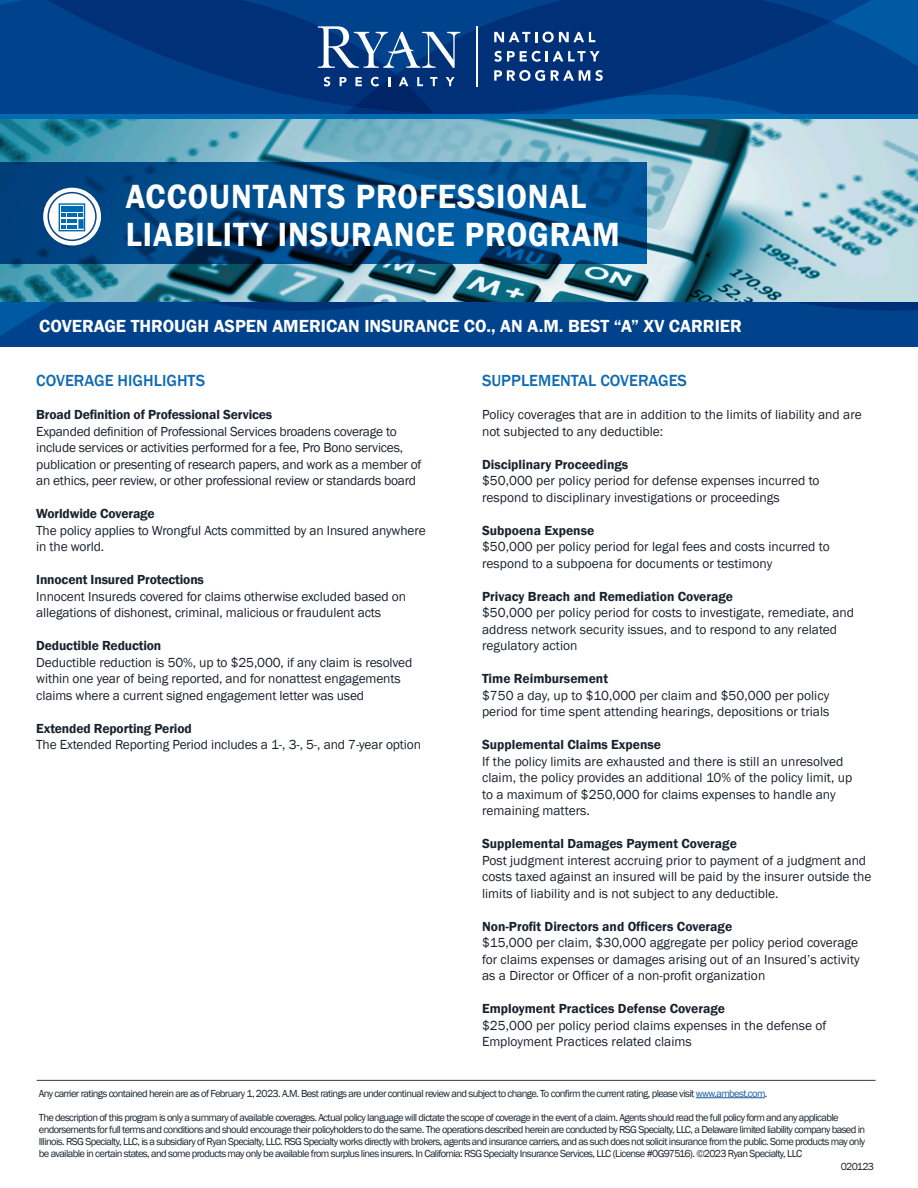
<style>
.page{position:relative;width:918px;height:1188px;background:#fff}
.page>*{position:absolute;margin:0;border:0;box-sizing:border-box;transform-origin:0 0}
.t1{font:600 34.5px/37.5px "Franklin Gothic";letter-spacing:.03em;color:#fff;scale:.93 1}
.t2{font:600 18px "Franklin Gothic";color:#fff}
.t3{font:500 16.5px "Franklin Gothic";color:#0f6ab3}
.t4{font:13.5px/16.5px "Franklin Gothic";color:#1a222d}
.t5{font:600 13.5px "Franklin Gothic";color:#1a222d}
.t6{font:13.5px/16.5px "Franklin Gothic";letter-spacing:-.02em;color:#1a222d}
.t7{font:10.5px/12px "Franklin Gothic";letter-spacing:-.06em;color:#17222c}
.s1{color:#175d9e}
</style>
<div class="page">
<img style="left:0;top:119px;width:918px;height:183px">
<div style="left:0;top:302px;width:918px;height:45px;background:#00428c"></div>
<svg style="left:0;top:163px;width:646px;height:101px;background:#004a87"></svg>
<hr style="left:696px;top:1097px;width:69px;height:1px;background:#175d9e">
<hr style="left:37px;top:1080px;width:839px;height:1px;background:#343a45">
<svg style="left:43px;top:188px;width:58px;height:58px"></svg>
<svg style="left:48px;top:193px;width:48px;height:47px"></svg>
<div style="left:47px;top:192px;width:50px;height:49px;border:2px solid #124888;border-radius:50%"></div>
<svg style="left:59px;top:203px;width:26px;height:28px"></svg>
<svg style="left:0;top:0;width:918px;height:114px;background:#004791"></svg>
<svg style="left:831px;top:21px;width:87px;height:93px;background:#004791"></svg>
<svg style="left:460px;top:0;width:371px;height:114px;background:#003881"></svg>
<div style="left:0;top:114px;width:918px;height:5px;background:#016ab3"></div>
<svg style="left:41px;top:0;width:419px;height:114px;background:#093f85"></svg>
<svg style="left:494px;top:32px;width:43px;height:10px"></svg>
<svg style="left:543px;top:32px;width:52px;height:11px"></svg>
<svg style="left:494px;top:51px;width:106px;height:11px"></svg>
<svg style="left:494px;top:70px;width:51px;height:11px"></svg>
<svg style="left:551px;top:70px;width:52px;height:11px"></svg>
<hr style="left:477px;top:26px;width:1px;height:60px;background:#fff">
<p class="t1" style="left:126px;top:179px;width:533px">ACCOUNTANTS PROFESSIONAL<br>LIABILITY INSURANCE PROGRAM</p>
<p class="t2" style="left:39px;top:315px;width:704px">COVERAGE THROUGH ASPEN AMERICAN INSURANCE CO., AN A.M. BEST “A” XV CARRIER</p>
<p class="t3" style="left:36px;top:371px;width:170px">COVERAGE HIGHLIGHTS</p>
<p class="t5" style="left:36px;top:406px;width:238px">Broad Definition of Professional Services</p>
<p class="t6" style="left:36px;top:423px;width:387px">Expanded definition of Professional Services broadens coverage to include services or activities performed for a fee, Pro Bono services, publication or presenting of research papers, and work as a member of an ethics, peer review, or other professional review or standards board</p>
<p class="t5" style="left:36px;top:505px;width:120px">Worldwide Coverage</p>
<p class="t4" style="left:36px;top:522px;width:391px">The policy applies to Wrongful Acts committed by an Insured anywhere in the world.</p>
<p class="t5" style="left:36px;top:571px;width:169px">Innocent Insured Protections</p>
<p class="t4" style="left:36px;top:588px;width:371px">Innocent Insureds covered for claims otherwise excluded based on allegations of dishonest, criminal, malicious or fraudulent acts</p>
<p class="t5" style="left:36px;top:637px;width:127px">Deductible Reduction</p>
<p class="t4" style="left:36px;top:654px;width:378px">Deductible reduction is 50%, up to $25,000, if any claim is resolved within one year of being reported, and for nonattest engagements claims where a current signed engagement letter was used</p>
<p class="t5" style="left:36px;top:720px;width:157px">Extended Reporting Period</p>
<p class="t4" style="left:36px;top:737px;width:386px">The Extended Reporting Period includes a 1-, 3-, 5-, and 7-year option</p>
<p class="t3" style="left:482px;top:371px;width:207px">SUPPLEMENTAL COVERAGES</p>
<p class="t4" style="left:482px;top:407px;width:381px">Policy coverages that are in addition to the limits of liability and are not subjected to any deductible:</p>
<p class="t5" style="left:482px;top:456px;width:148px">Disciplinary Proceedings</p>
<p class="t4" style="left:482px;top:473px;width:339px">$50,000 per policy period for defense expenses incurred to</p>
<p class="t4" style="left:482px;top:489px;width:299px">respond to disciplinary investigations or proceedings</p>
<p class="t5" style="left:482px;top:522px;width:114px">Subpoena Expense</p>
<p class="t4" style="left:482px;top:539px;width:349px">$50,000 per policy period for legal fees and costs incurred to</p>
<p class="t4" style="left:482px;top:555px;width:292px">respond to a subpoena for documents or testimony</p>
<p class="t5" style="left:482px;top:588px;width:253px">Privacy Breach and Remediation Coverage</p>
<p class="t4" style="left:482px;top:605px;width:374px">$50,000 per policy period for costs to investigate, remediate, and address network security issues, and to respond to any related regulatory action</p>
<p class="t5" style="left:482px;top:670px;width:128px">Time Reimbursement</p>
<p class="t4" style="left:482px;top:687px;width:349px">$750 a day, up to $10,000 per claim and $50,000 per policy</p>
<p class="t4" style="left:482px;top:704px;width:349px">period for time spent attending hearings, depositions or trials</p>
<p class="t5" style="left:482px;top:736px;width:181px">Supplemental Claims Expense</p>
<p class="t4" style="left:482px;top:753px;width:372px">If the policy limits are exhausted and there is still an unresolved claim, the policy provides an additional 10% of the policy limit, up to a maximum of $250,000 for claims expenses to handle any remaining matters.</p>
<p class="t5" style="left:482px;top:835px;width:256px">Supplemental Damages Payment Coverage</p>
<p class="t4" style="left:482px;top:852px;width:391px">Post judgment interest accruing prior to payment of a judgment and costs taxed against an insured will be paid by the insurer outside the limits of liability and is not subject to any deductible.</p>
<p class="t5" style="left:482px;top:918px;width:252px">Non-Profit Directors and Officers Coverage</p>
<p class="t4" style="left:482px;top:935px;width:379px;text-align:justify">$15,000 per claim, $30,000 aggregate per policy period coverage for claims expenses or damages arising out of an Insured’s activity as a Director or Officer of a non-profit organization</p>
<p class="t5" style="left:482px;top:1000px;width:245px">Employment Practices Defense Coverage</p>
<p class="t4" style="left:482px;top:1017px;width:346px">$25,000 per policy period claims expenses in the defense of</p>
<p class="t4" style="left:482px;top:1034px;width:211px">Employment Practices related claims</p>
<p class="t7" style="left:39px;top:1088px;width:730px">Any carrier ratings contained herein are as of February 1, 2023. A.M. Best ratings are under continual review and subject to change. To confirm the current rating, please visit <span class="s1">www.ambest.com</span>.</p>
<p class="t7" style="left:39px;top:1112px;width:828px">The description of this program is only a summary of available coverages. Actual policy language will dictate the scope of coverage in the event of a claim. Agents should read the full policy form and any applicable endorsements for full terms and conditions and should encourage their policyholders to do the same. The operations described herein are conducted by RSG Specialty, LLC, a Delaware limited liability company based in Illinois. RSG Specialty, LLC, is a subsidiary of Ryan Specialty, LLC. RSG Specialty works directly with brokers, agents and insurance carriers, and as such does not solicit insurance from the public. Some products may only be available in certain states, and some products may only be available from surplus lines insurers. In California: RSG Specialty Insurance Services, LLC (License #0G97516). ©2023 Ryan Specialty, LLC</p>
<p class="t7" style="left:841px;top:1161px;width:35px">020123</p>
</div>
